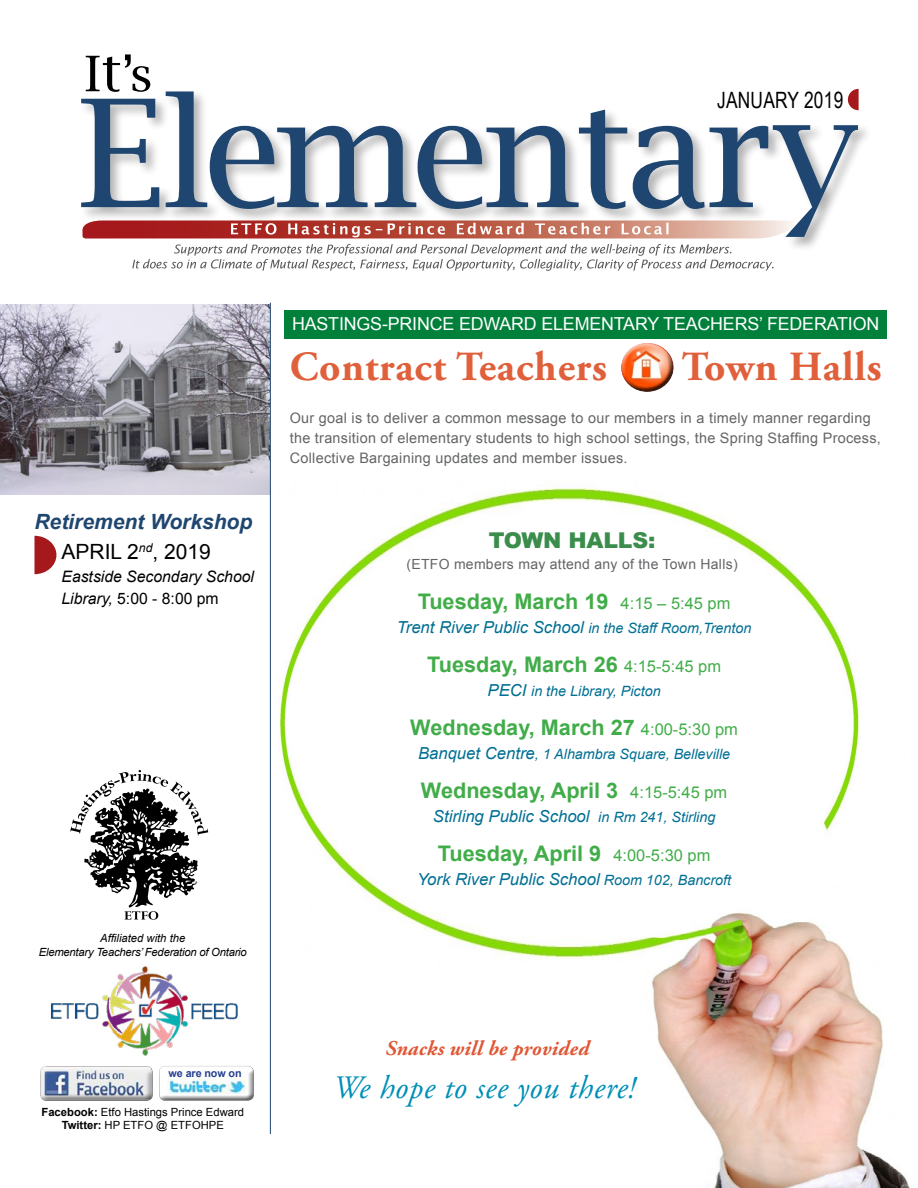
<style>
.page{position:relative;width:918px;height:1188px;background:#fff}
.page>*{position:absolute;margin:0;border:0;box-sizing:border-box;transform-origin:0 0}
.t1{font:700 41.4px "Adobe Garamond Pro";letter-spacing:.02em;color:#e0603b}
.t2{font:italic 32.7px "Adobe Garamond Pro";letter-spacing:.02em;color:#008fb6}
.t3{font:22.5px "Arial Narrow";letter-spacing:.01em;color:#000;scale:.94 1}
.t4{font:900 21.75px "Arial";letter-spacing:-.01em;color:#3b8d4c}
.t5{font:700 21.45px "Arial";color:#41ad49}
.t6{font:italic 700 21px/30px "Arial";color:#1f4670}
.t7{font:italic 700 20.85px "Adobe Garamond Pro";letter-spacing:.01em;color:#df5734}
.t8{font:17.85px "Arial";letter-spacing:-.01em;color:#fff}
.t9{font:italic 16.5px "Arial";color:#006f93}
.t10{font:italic 15.75px/22.5px "Arial";color:#000}
.t11{font:14.4px/20px "Arial";letter-spacing:.02em;color:#636466}
.t12{font:italic 14.25px "Arial";color:#006f93}
.t13{font:13.95px "Arial";letter-spacing:.02em;color:#636466}
.t14{font:italic 11.25px/13.5px "Arial";letter-spacing:-.02em;color:#000;text-align:center}
.t15{font:11.25px/13.5px "Arial";color:#000;text-align:center}
.t16{font:700 10.8px "Arial";letter-spacing:-.01em;color:#25408f}
.s1{font-weight:400;font-style:normal;color:#000}
.s2{font-style:normal}
.s3{font-weight:700}
.s4{font-weight:400;font-size:16.35px}
.s5{font-size:14.25px}
.s6{font-size:16.5px}
</style>
<div class="page">
<div style="left:79px;top:89px;width:793px;height:163px;background:#000;opacity:.3"></div>
<svg style="left:81px;top:91px;width:777px;height:146px"></svg>
<svg style="left:86px;top:54px;width:64px;height:38px"></svg>
<svg style="left:848px;top:89px;width:11px;height:21px"></svg>
<svg style="left:132px;top:244px;width:642px;height:27px"></svg>
<svg style="left:82px;top:220px;width:721px;height:18px;background:#c47269"></svg>
<svg style="left:70px;top:770px;width:138px;height:150px"></svg>
<img style="left:50px;top:966px;width:188px;height:90px">
<div style="left:155px;top:1065px;width:106px;height:37px;background:#000;opacity:.6"></div>
<div style="left:35px;top:1064px;width:127px;height:38px;background:#000;opacity:.6"></div>
<img style="left:167px;top:1077px;width:78px;height:16px">
<img style="left:1px;top:304px;width:269px;height:190px">
<div style="left:284px;top:310px;width:602px;height:28px;background:#00803a"></div>
<img style="left:279px;top:487px;width:580px;height:471px">
<img style="left:642px;top:885px;width:268px;height:303px">
<svg style="left:615px;top:338px;width:64px;height:54px"></svg>
<div style="left:351px;top:595px;width:483px;height:342px;background:#fff;border-radius:50%"></div>
<hr style="left:270px;top:303px;width:1px;height:831px;background:#1f4670">
<svg style="left:34px;top:536px;width:22px;height:38px"></svg>
<h3 class="t3" style="left:717px;top:84px;width:136px">JANUARY 2019</h3>
<h3 class="t6" style="left:62px;top:508px;width:192px;text-indent:-27px">Retirement Workshop<br><span class="s1">APRIL 2</span><sup>nd</sup><span class="s1">, 2019</span></h3>
<p class="t10" style="left:62px;top:565px;width:194px">Eastside Secondary School<br>Library, <span class="s2">5:00 - 8:00 pm</span></p>
<p class="t14" style="left:39px;top:932px;width:209px">Affiliated with the<br>Elementary Teachers’ Federation of Ontario</p>
<p class="t16" style="left:169px;top:1066px;width:75px">we are now on</p>
<p class="t15" style="left:42px;top:1105px;width:204px"><span class="s3">Facebook:</span> Etfo Hastings Prince Edward<br><span class="s3">Twitter:</span> HP ETFO @ ETFOHPE</p>
<p class="t8" style="left:292px;top:312px;width:589px">HASTINGS-PRINCE EDWARD ELEMENTARY TEACHERS’ FEDERATION</p>
<h1 class="t1" style="left:290px;top:343px;width:319px">Contract Teachers</h1>
<h1 class="t1" style="left:682px;top:343px;width:201px">Town Halls</h1>
<p class="t11" style="left:290px;top:409px;width:593px">Our goal is to deliver a common message to our members in a timely manner regarding the transition of elementary students to high school settings, the Spring Staffing Process,<br>Collective Bargaining updates and member issues.</p>
<h3 class="t4" style="left:489px;top:525px;width:168px">TOWN HALLS:</h3>
<p class="t13" style="left:407px;top:555px;width:333px">(ETFO members may attend any of the Town Halls)</p>
<h3 class="t5" style="left:418px;top:588px;width:314px">Tuesday, March 19 <span class="s4">4:15 – 5:45 pm</span></h3>
<p class="t9" style="left:397px;top:617px;width:356px">Trent River Public School <span class="s5">in the Staff Room,Trenton</span></p>
<h3 class="t5" style="left:427px;top:650px;width:295px">Tuesday, March 26 <span class="s4">4:15-5:45 pm</span></h3>
<p class="t12" style="left:488px;top:682px;width:175px"><span class="s6">PECI</span> in the Library, Picton</p>
<h3 class="t5" style="left:410px;top:713px;width:329px">Wednesday, March 27 <span class="s4">4:00-5:30 pm</span></h3>
<p class="t12" style="left:418px;top:745px;width:314px"><span class="s6">Banquet Centre</span>, 1 Alhambra Square, Belleville</p>
<h3 class="t5" style="left:421px;top:776px;width:308px">Wednesday, April 3 <span class="s4">4:15-5:45 pm</span></h3>
<p class="t9" style="left:433px;top:805px;width:284px">Stirling Public School <span class="s5">in Rm 241, Stirling</span></p>
<h3 class="t5" style="left:438px;top:839px;width:274px">Tuesday, April 9 <span class="s4">4:00-5:30 pm</span></h3>
<p class="t9" style="left:417px;top:868px;width:316px">York River Public School <span class="s5">Room 102, Bancroft</span></p>
<h3 class="t7" style="left:386px;top:1037px;width:205px">Snacks will be provided</h3>
<h2 class="t2" style="left:333px;top:1068px;width:303px">We hope to see you there!</h2>
</div>
